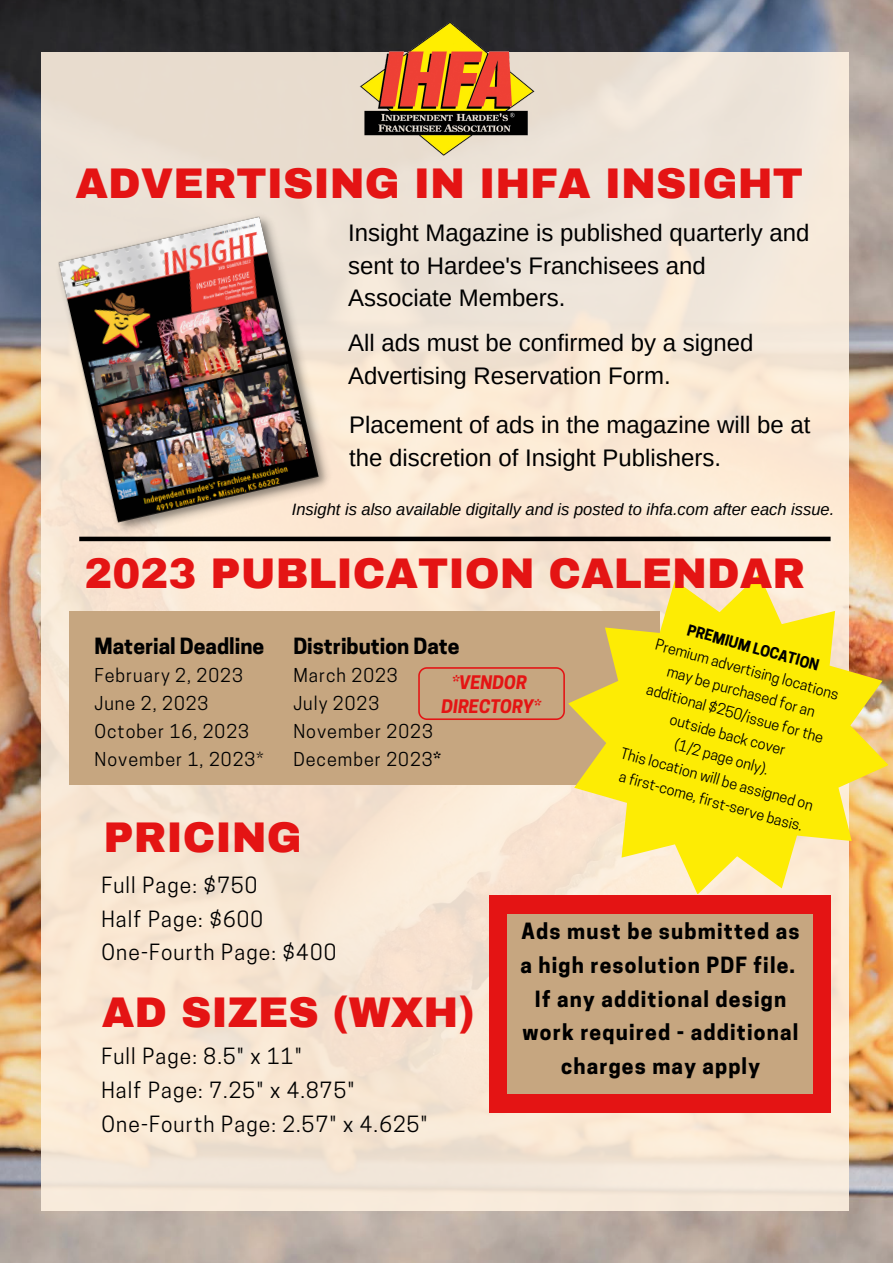
<style>
.page{position:relative;width:893px;height:1264px;background:#fff}
.page>*{position:absolute;margin:0;border:0;box-sizing:border-box;transform-origin:0 0}
.t1{font:900 42px "Archivo";color:#e41414}
.t2{font:24px/32.5px "Arimo";color:#000}
.t3{font:21px/33.8px "Cooper Hewitt";letter-spacing:.055em;color:#000}
.t4{font:700 21px/33.8px "Cooper Hewitt";letter-spacing:.055em;color:#000;text-align:center}
.t5{font:700 21px "Cooper Hewitt";color:#000}
.t6{font:18px/28px "Cooper Hewitt";letter-spacing:.055em;color:#000}
.t7{font:italic 700 17.55px/24.3px "Cooper Hewitt";color:#e41414;text-align:center}
.t8{font:italic 16.5px "Arimo";color:#000}
.t9{font:14.55px/22.6px "Cooper Hewitt";color:#000;text-align:center}
.t10{font:700 14.55px "Cooper Hewitt";color:#000}
.s1{font-weight:700}
</style>
<div class="page">
<img style="left:0;top:0;width:892px;height:1262px">
<div style="left:42px;top:52px;width:807px;height:1158px;background:linear-gradient(to right,#f4e4d2,#f5e7d7)"></div>
<img style="left:355px;top:19px;width:182px;height:141px">
<img style="left:50px;top:205px;width:288px;height:338px">
<div style="left:69px;top:610px;width:590px;height:175px;background:#c6a680"></div>
<svg style="left:418px;top:667px;width:147px;height:53px"></svg>
<svg style="left:568px;top:574px;width:320px;height:320px;background:#f6e148"></svg>
<div style="left:489px;top:895px;width:341px;height:217px;background:#e41414"></div>
<div style="left:507px;top:913px;width:306px;height:180px;background:#c6a680"></div>
<div style="left:79px;top:536px;width:751px;height:5px;background:#000"></div>
<h1 class="t1" style="left:75px;top:161px;width:729px">ADVERTISING IN IHFA INSIGHT</h1>
<p class="t2" style="left:348px;top:216px;width:463px">Insight Magazine is published quarterly and sent to Hardee's Franchisees and<br>Associate Members.</p>
<p class="t2" style="left:348px;top:326px;width:407px">All ads must be confirmed by a signed<br>Advertising Reservation Form.</p>
<p class="t2" style="left:349px;top:408px;width:463px">Placement of ads in the magazine will be at the discretion of Insight Publishers.</p>
<p class="t8" style="left:292px;top:500px;width:544px">Insight is also available digitally and is posted to ihfa.com after each issue.</p>
<h1 class="t1" style="left:84px;top:550px;width:722px">2023 PUBLICATION CALENDAR</h1>
<p class="t5" style="left:95px;top:638px;width:171px">Material Deadline</p>
<p class="t6" style="left:95px;top:663px;width:170px">February 2, 2023<br>June 2, 2023<br>October 16, 2023<br>November 1, 2023*</p>
<p class="t5" style="left:293px;top:638px;width:168px">Distribution Date</p>
<p class="t6" style="left:293px;top:663px;width:149px">March 2023<br>July 2023<br>November 2023<br>December 2023<span class="s1">*</span></p>
<p class="t7" style="left:441px;top:672px;width:101px">*VENDOR<br>DIRECTORY*</p>
<h1 class="t1" style="left:103px;top:815px;width:200px">PRICING</h1>
<p class="t10" style="left:689px;top:624px;width:137px;rotate:15deg">PREMIUM LOCATION</p>
<p class="t9" style="left:653px;top:634px;width:200px;rotate:15deg">Premium advertising locations may be purchased for an additional $250/issue for the outside back cover<br>(1/2 page only).<br>This location will be assigned on a first-come, first-serve basis.</p>
<p class="t3" style="left:101px;top:870px;width:236px">Full Page: $750<br>Half Page: $600<br>One-Fourth Page: $400</p>
<h1 class="t1" style="left:102px;top:990px;width:374px">AD SIZES (WXH)</h1>
<p class="t3" style="left:101px;top:1042px;width:328px">Full Page: 8.5" x 11"<br>Half Page: 7.25" x 4.875"<br>One-Fourth Page: 2.57" x 4.625"</p>
<p class="t4" style="left:520px;top:916px;width:281px">Ads must be submitted as a high resolution PDF file.<br>If any additional design work required - additional charges may apply</p>
</div>
